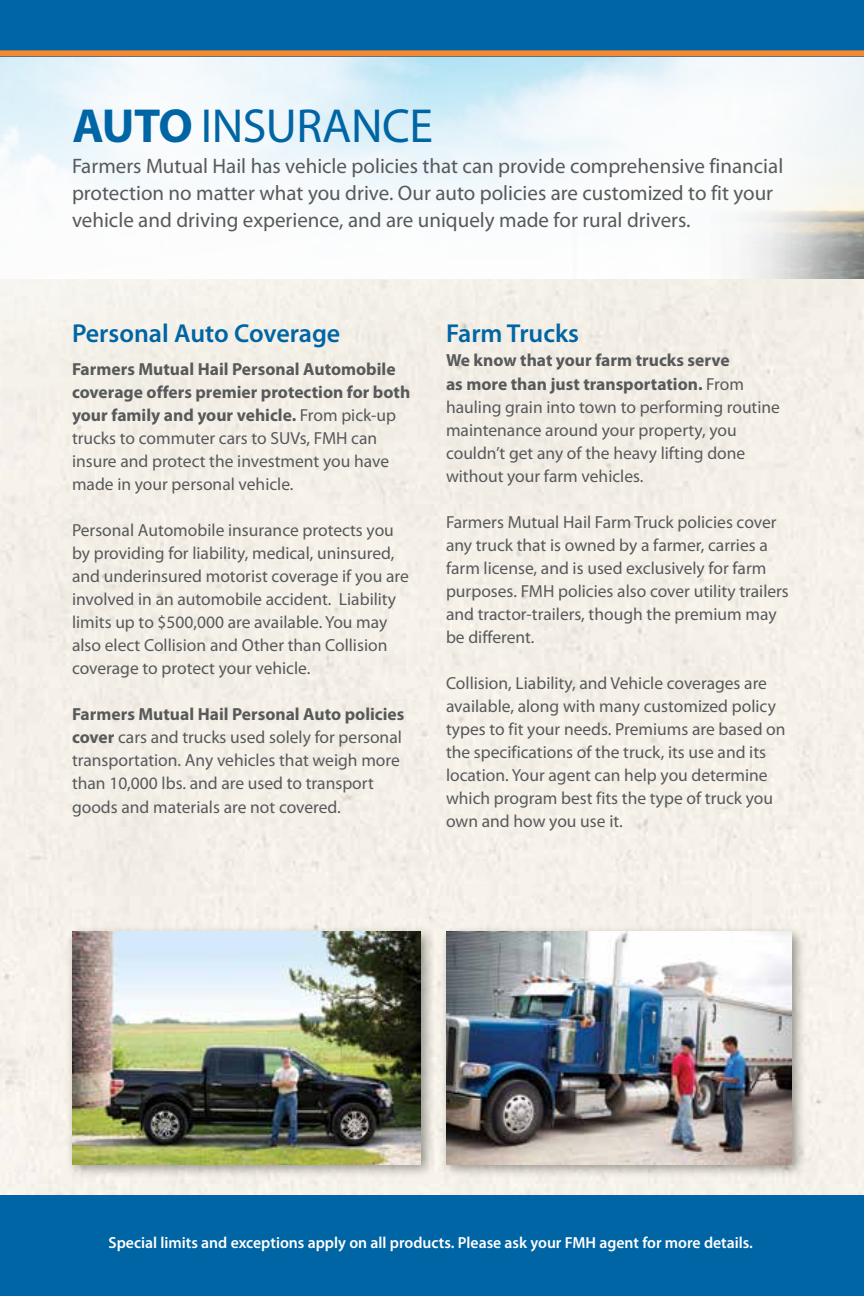
<style>
.page{position:relative;width:864px;height:1296px;background:#fff}
.page>*{position:absolute;margin:0;border:0;box-sizing:border-box;transform-origin:0 0}
.t1{font:48px "Myriad Pro";letter-spacing:-.01em;color:#0065a4}
.t2{font:600 26px "Myriad Pro";color:#0065a4}
.t3{font:21px/27px "Myriad Pro";color:#58595b}
.t4{font:17.6px/23px "Myriad Pro";color:#58595b}
.t5{font:600 16px "Myriad Pro";color:#fff}
.s1{font-weight:700}
</style>
<div class="page">
<div style="left:0;top:1195px;width:864px;height:101px;background:#0065a4"></div>
<div style="left:0;top:279px;width:864px;height:294px;background:#f4f0e7"></div>
<img style="left:0;top:56px;width:864px;height:223px">
<div style="left:0;top:0;width:864px;height:56px;background:#0065a4"></div>
<div style="left:0;top:50px;width:864px;height:6px;background:#f68a33"></div>
<div style="left:439px;top:925px;width:368px;height:254px;background:#000;opacity:.4"></div>
<img style="left:446px;top:932px;width:346px;height:232px">
<div style="left:65px;top:925px;width:371px;height:254px;background:#000;opacity:.4"></div>
<img style="left:72px;top:932px;width:349px;height:232px">
<h1 class="t1" style="left:72px;top:97px;width:362px"><span class="s1">AUTO</span> INSURANCE</h1>
<p class="t3" style="left:72px;top:153px;width:713px">Farmers Mutual Hail has vehicle policies that can provide comprehensive financial protection no matter what you drive. Our auto policies are customized to fit your vehicle and driving experience, and are uniquely made for rural drivers.</p>
<h2 class="t2" style="left:72px;top:316px;width:270px">Personal Auto Coverage</h2>
<p class="t4" style="left:72px;top:357px;width:340px"><span class="s1">Farmers Mutual Hail Personal Automobile coverage offers premier protection for both your family and your vehicle.</span> From pick-up trucks to commuter cars to SUVs, FMH can insure and protect the investment you have made in your personal vehicle.</p>
<p class="t4" style="left:72px;top:518px;width:338px">Personal Automobile insurance protects you by providing for liability, medical, uninsured, and underinsured motorist coverage if you are involved in an automobile accident. Liability limits up to $500,000 are available. You may also elect Collision and Other than Collision coverage to protect your vehicle.</p>
<p class="t4" style="left:72px;top:702px;width:334px"><span class="s1">Farmers Mutual Hail Personal Auto policies cover</span> cars and trucks used solely for personal transportation. Any vehicles that weigh more than 10,000 lbs. and are used to transport goods and materials are not covered.</p>
<h2 class="t2" style="left:446px;top:316px;width:135px">Farm Trucks</h2>
<p class="t4" style="left:446px;top:348px;width:336px"><span class="s1">We know that your farm trucks serve<br>as more than just transportation.</span> From hauling grain into town to performing routine maintenance around your property, you couldn’t get any of the heavy lifting done without your farm vehicles.</p>
<p class="t4" style="left:446px;top:510px;width:344px">Farmers Mutual Hail Farm Truck policies cover any truck that is owned by a farmer, carries a farm license, and is used exclusively for farm purposes. FMH policies also cover utility trailers and tractor-trailers, though the premium may be different.</p>
<p class="t4" style="left:446px;top:671px;width:341px">Collision, Liability, and Vehicle coverages are available, along with many customized policy types to fit your needs. Premiums are based on the specifications of the truck, its use and its location. Your agent can help you determine which program best fits the type of truck you own and how you use it.</p>
<p class="t5" style="left:109px;top:1232px;width:646px">Special limits and exceptions apply on all products. Please ask your FMH agent for more details.</p>
</div>
